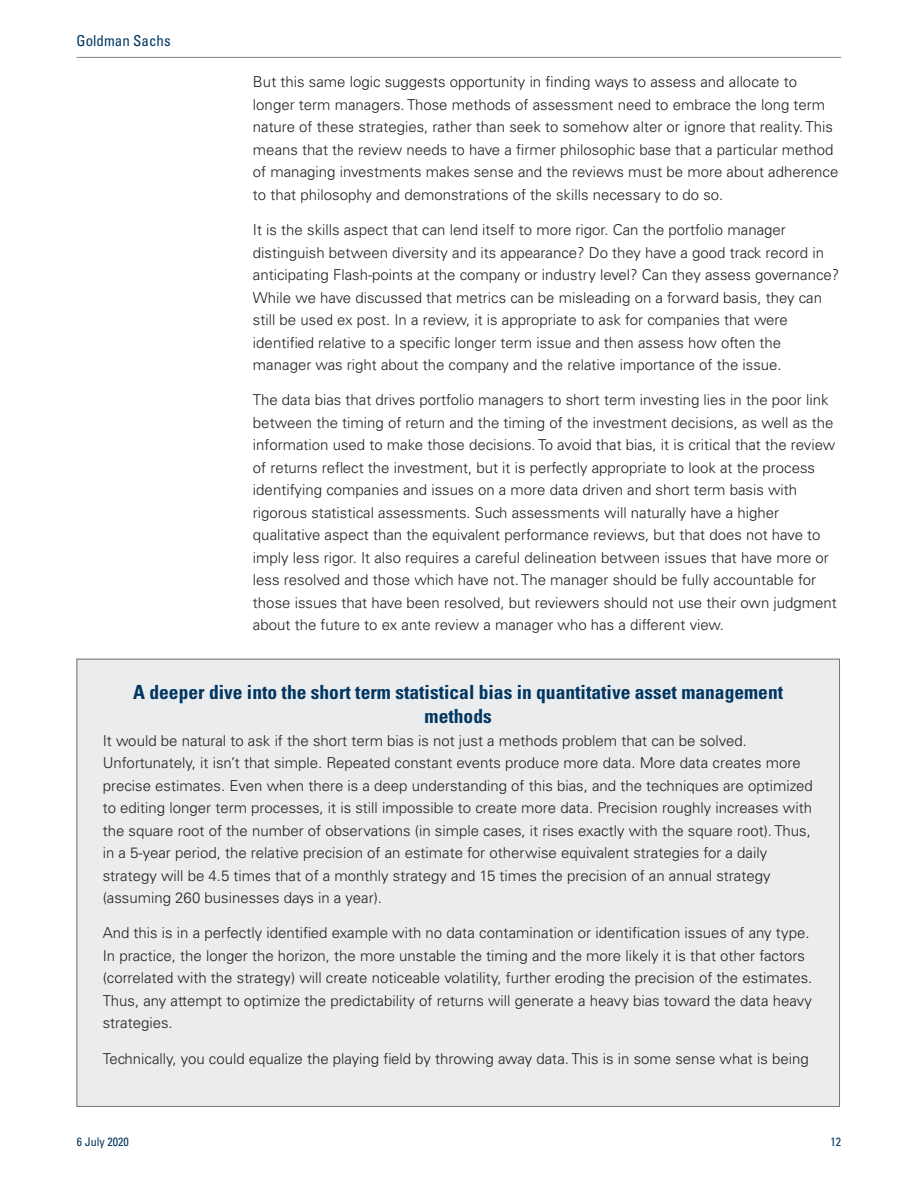
<style>
.page{position:relative;width:918px;height:1188px;background:#fff}
.page>*{position:absolute;margin:0;border:0;box-sizing:border-box;transform-origin:0 0}
.t1{font:700 condensed 19.5px/24px "Univers LT Std";color:#003661;text-align:center}
.t2{font:300 15px/22.5px "Univers LT Std";color:#231f20}
.t3{font:condensed 15px "Univers LT Std";color:#003661}
.t4{font:condensed 12px "Univers LT Std";color:#003661}
</style>
<div class="page">
<div style="left:77px;top:659px;width:763px;height:448px;background:#ebecee"></div>
<hr style="left:77px;top:659px;width:1px;height:448px;background:#74747a">
<hr style="left:839px;top:659px;width:1px;height:448px;background:#74747a">
<hr style="left:77px;top:659px;width:763px;height:1px;background:#74747a">
<hr style="left:77px;top:1106px;width:763px;height:1px;background:#74747a">
<hr style="left:77px;top:57px;width:764px;height:1px;background:#808285">
<p class="t3" style="left:77px;top:34px;width:96px">Goldman Sachs</p>
<p class="t2" style="left:253px;top:72px;width:587px">But this same logic suggests opportunity in finding ways to assess and allocate to longer term managers. Those methods of assessment need to embrace the long term nature of these strategies, rather than seek to somehow alter or ignore that reality. This means that the review needs to have a firmer philosophic base that a particular method of managing investments makes sense and the reviews must be more about adherence to that philosophy and demonstrations of the skills necessary to do so.</p>
<p class="t2" style="left:253px;top:220px;width:588px">It is the skills aspect that can lend itself to more rigor. Can the portfolio manager distinguish between diversity and its appearance? Do they have a good track record in anticipating Flash-points at the company or industry level? Can they assess governance?<br>While we have discussed that metrics can be misleading on a forward basis, they can still be used ex post. In a review, it is appropriate to ask for companies that were identified relative to a specific longer term issue and then assess how often the manager was right about the company and the relative importance of the issue.</p>
<p class="t2" style="left:253px;top:390px;width:585px">The data bias that drives portfolio managers to short term investing lies in the poor link between the timing of return and the timing of the investment decisions, as well as the information used to make those decisions. To avoid that bias, it is critical that the review of returns reflect the investment, but it is perfectly appropriate to look at the process identifying companies and issues on a more data driven and short term basis with rigorous statistical assessments. Such assessments will naturally have a higher qualitative aspect than the equivalent performance reviews, but that does not have to imply less rigor. It also requires a careful delineation between issues that have more or less resolved and those which have not. The manager should be fully accountable for those issues that have been resolved, but reviewers should not use their own judgment about the future to ex ante review a manager who has a different view.</p>
<p class="t1" style="left:133px;top:682px;width:651px">A deeper dive into the short term statistical bias in quantitative asset management methods</p>
<p class="t2" style="left:103px;top:730px;width:712px">It would be natural to ask if the short term bias is not just a methods problem that can be solved.<br>Unfortunately, it isn’t that simple. Repeated constant events produce more data. More data creates more precise estimates. Even when there is a deep understanding of this bias, and the techniques are optimized to editing longer term processes, it is still impossible to create more data. Precision roughly increases with the square root of the number of observations (in simple cases, it rises exactly with the square root). Thus, in a 5-year period, the relative precision of an estimate for otherwise equivalent strategies for a daily strategy will be 4.5 times that of a monthly strategy and 15 times the precision of an annual strategy (assuming 260 businesses days in a year).</p>
<p class="t2" style="left:103px;top:923px;width:711px">And this is in a perfectly identified example with no data contamination or identification issues of any type.<br>In practice, the longer the horizon, the more unstable the timing and the more likely it is that other factors (correlated with the strategy) will create noticeable volatility, further eroding the precision of the estimates.<br>Thus, any attempt to optimize the predictability of returns will generate a heavy bias toward the data heavy strategies.</p>
<p class="t2" style="left:103px;top:1048px;width:708px">Technically, you could equalize the playing field by throwing away data. This is in some sense what is being</p>
<p class="t4" style="left:77px;top:1136px;width:53px">6 July 2020</p>
<p class="t4" style="left:831px;top:1136px;width:12px">12</p>
</div>
